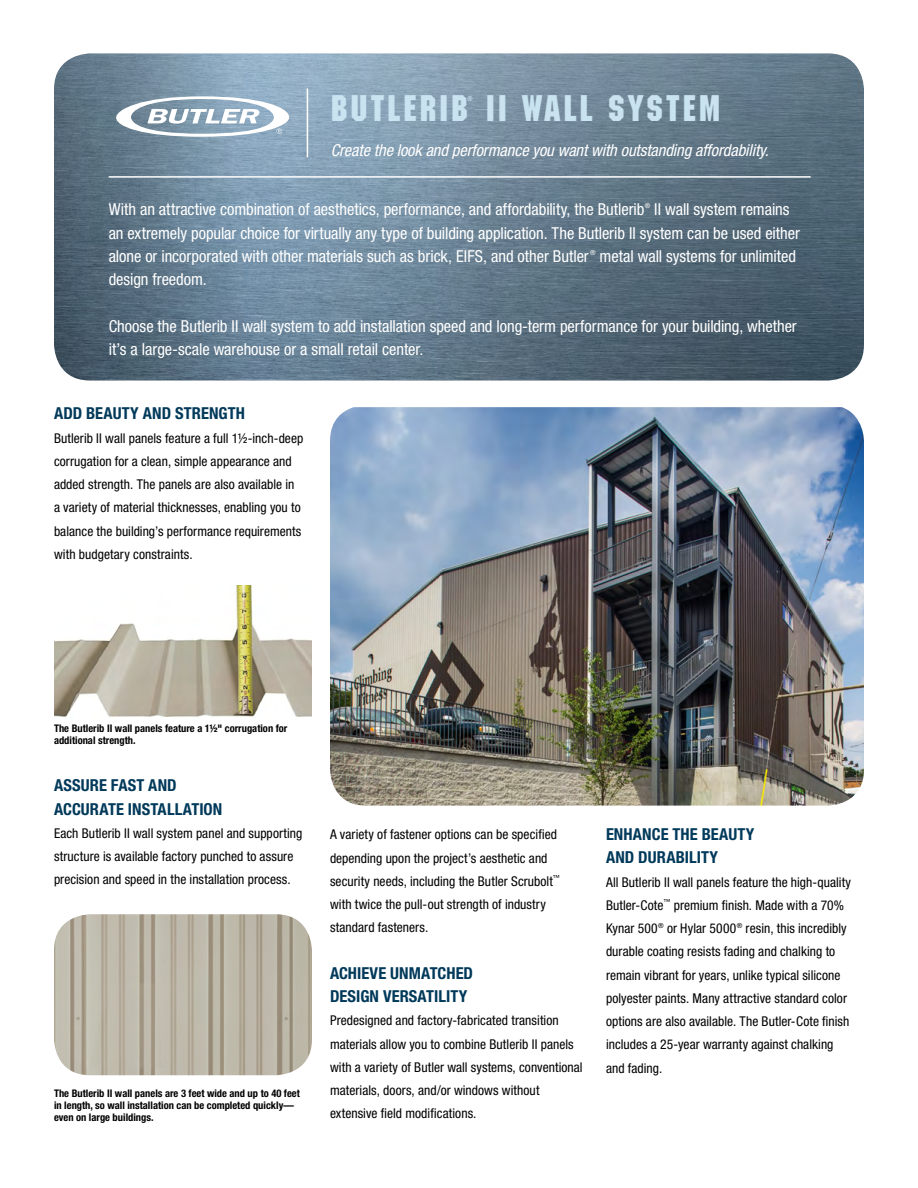
<style>
.page{position:relative;width:918px;height:1188px;background:#fff}
.page>*{position:absolute;margin:0;border:0;box-sizing:border-box;transform-origin:0 0}
.t1{font:36px "Machine";letter-spacing:.085em;color:#c9e3f0}
.t2{font:condensed 16.5px/23.2px "Helvetica Neue LT Std";letter-spacing:-.005em;color:#fff}
.t3{font:700 condensed 16.5px/23.2px "Helvetica Neue LT Std";letter-spacing:.005em;color:#00395a}
.t4{font:italic condensed 16.5px "Helvetica Neue LT Std";letter-spacing:-.005em;color:#fff}
.t5{font:condensed 13.5px/23.2px "Helvetica Neue LT Std";letter-spacing:.005em;color:#000}
.t6{font:700 condensed 10.5px/12px "Helvetica Neue LT Std";color:#000}
.t7{font:condensed 7.05px "Helvetica Neue LT Std";color:#fff}
.t8{font:7.05px "Machine";color:#c9e3f0}
</style>
<div class="page">
<img style="left:54px;top:53px;width:810px;height:328px">
<img style="left:54px;top:585px;width:258px;height:132px">
<hr style="left:307px;top:88px;width:1px;height:69px;background:#fff">
<hr style="left:109px;top:176px;width:702px;height:2px;background:#fff">
<img style="left:54px;top:914px;width:258px;height:161px">
<img style="left:330px;top:407px;width:534px;height:399px">
<svg style="left:116px;top:96px;width:173px;height:41px"></svg>
<h1 class="t1" style="left:331px;top:88px;width:139px">BUTLERIB</h1>
<p class="t8" style="left:468px;top:94px;width:7px">®</p>
<h1 class="t1" style="left:486px;top:88px;width:236px">II WALL SYSTEM</h1>
<p class="t4" style="left:331px;top:140px;width:440px">Create the look and performance you want with outstanding affordability.</p>
<p class="t2" style="left:109px;top:198px;width:537px">With an attractive combination of aesthetics, performance, and affordability, the Butlerib</p>
<p class="t7" style="left:645px;top:202px;width:7px">®</p>
<p class="t2" style="left:109px;top:198px;width:693px;text-indent:546px">II wall system remains an extremely popular choice for virtually any type of building application. The Butlerib II system can be used either alone or incorporated with other materials such as brick, EIFS, and other Butler</p>
<p class="t7" style="left:590px;top:248px;width:7px">®</p>
<p class="t2" style="left:600px;top:244px;width:198px">metal wall systems for unlimited</p>
<p class="t2" style="left:109px;top:268px;width:100px">design freedom.</p>
<p class="t2" style="left:109px;top:314px;width:690px">Choose the Butlerib II wall system to add installation speed and long-term performance for your building, whether it’s a large-scale warehouse or a small retail center.</p>
<p class="t3" style="left:54px;top:402px;width:193px">ADD BEAUTY AND STRENGTH</p>
<p class="t5" style="left:54px;top:426px;width:251px">Butlerib II wall panels feature a full 1½-inch-deep corrugation for a clean, simple appearance and added strength. The panels are also available in a variety of material thicknesses, enabling you to balance the building’s performance requirements with budgetary constraints.</p>
<p class="t6" style="left:54px;top:722px;width:235px">The Butlerib II wall panels feature a 1½" corrugation for additional strength.</p>
<p class="t3" style="left:54px;top:774px;width:170px">ASSURE FAST AND<br>ACCURATE INSTALLATION</p>
<p class="t5" style="left:54px;top:821px;width:250px">Each Butlerib II wall system panel and supporting structure is available factory punched to assure precision and speed in the installation process.</p>
<p class="t6" style="left:54px;top:1087px;width:247px">The Butlerib II wall panels are 3 feet wide and up to 40 feet in length, so wall installation can be completed quickly— even on large buildings.</p>
<p class="t5" style="left:330px;top:823px;width:231px">A variety of fastener options can be specified depending upon the project’s aesthetic and security needs, including the Butler Scrubolt<sup>™ </sup>with twice the pull-out strength of industry standard fasteners.</p>
<p class="t3" style="left:330px;top:961px;width:145px">ACHIEVE UNMATCHED<br>DESIGN VERSATILITY</p>
<p class="t5" style="left:330px;top:1009px;width:254px">Predesigned and factory-fabricated transition materials allow you to combine Butlerib II panels with a variety of Butler wall systems, conventional materials, doors, and/or windows without extensive field modifications.</p>
<p class="t3" style="left:606px;top:822px;width:150px">ENHANCE THE BEAUTY<br>AND DURABILITY</p>
<p class="t5" style="left:606px;top:870px;width:247px">All Butlerib II wall panels feature the high-quality Butler-Cote<sup>™</sup> premium finish. Made with a 70% Kynar 500<sup>®</sup> or Hylar 5000<sup>®</sup> resin, this incredibly durable coating resists fading and chalking to remain vibrant for years, unlike typical silicone polyester paints. Many attractive standard color options are also available. The Butler-Cote finish includes a 25-year warranty against chalking and fading.</p>
</div>
